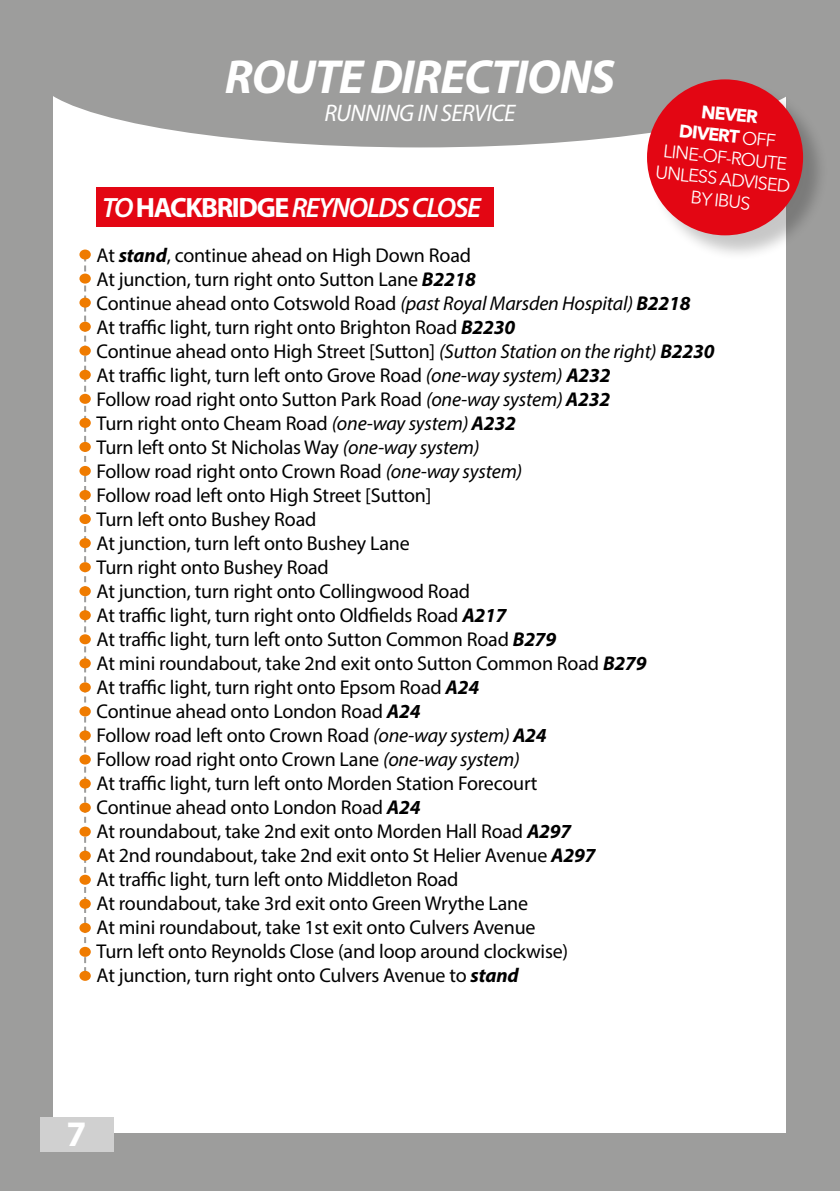
<style>
.page{position:relative;width:840px;height:1191px;background:#fff}
.page>*{position:absolute;margin:0;border:0;box-sizing:border-box;transform-origin:0 0}
.t1{font:italic 700 48px "Myriad Pro";letter-spacing:-.025em;color:#fff}
.t2{font:700 36px "Myriad Pro";color:#fff}
.t3{font:italic 600 28px "Myriad Pro";letter-spacing:-.05em;color:#fff}
.t4{font:italic 24px "Myriad Pro";letter-spacing:-.025em;color:#fff}
.t5{font:20px/24px "Myriad Pro";letter-spacing:-.01em;color:#000}
.t6{font:18px/21.6px "Avenir Next LT Pro";color:#fff;text-align:center}
.s1{font-weight:700}
.s2{font-weight:700;font-style:italic}
.s3{font-style:italic}
.s4{font-weight:700;font-style:normal}
</style>
<div class="page">
<div style="left:0;top:0;width:839px;height:1191px;background:#9d9d9c"></div>
<div style="left:54px;top:58px;width:731px;height:1074px;background:#fff"></div>
<div style="left:35px;top:0;width:769px;height:147px;background:#9d9d9c;border-radius:50%"></div>
<div style="left:40px;top:1117px;width:73px;height:34px;background:#d0d0d0"></div>
<div style="left:648px;top:82px;width:180px;height:180px;background:#000;opacity:.22"></div>
<div style="left:646px;top:79px;width:156px;height:156px;background:#e30613;border-radius:50%"></div>
<svg style="left:84px;top:259px;width:2px;height:711px"></svg>
<div style="left:79px;top:249px;width:12px;height:10px;background:#ef7b00;border-radius:50%"></div>
<div style="left:79px;top:273px;width:12px;height:11px;background:#ef7b00;border-radius:50%"></div>
<div style="left:79px;top:298px;width:12px;height:10px;background:#ef7b00;border-radius:50%"></div>
<div style="left:79px;top:322px;width:12px;height:10px;background:#ef7b00;border-radius:50%"></div>
<div style="left:79px;top:346px;width:12px;height:10px;background:#ef7b00;border-radius:50%"></div>
<div style="left:79px;top:370px;width:12px;height:10px;background:#ef7b00;border-radius:50%"></div>
<div style="left:79px;top:394px;width:12px;height:10px;background:#ef7b00;border-radius:50%"></div>
<div style="left:79px;top:418px;width:12px;height:10px;background:#ef7b00;border-radius:50%"></div>
<div style="left:79px;top:442px;width:12px;height:10px;background:#ef7b00;border-radius:50%"></div>
<div style="left:79px;top:466px;width:12px;height:10px;background:#ef7b00;border-radius:50%"></div>
<div style="left:79px;top:490px;width:12px;height:10px;background:#ef7b00;border-radius:50%"></div>
<div style="left:79px;top:514px;width:12px;height:10px;background:#ef7b00;border-radius:50%"></div>
<div style="left:79px;top:538px;width:12px;height:10px;background:#ef7b00;border-radius:50%"></div>
<div style="left:79px;top:562px;width:12px;height:10px;background:#ef7b00;border-radius:50%"></div>
<div style="left:79px;top:586px;width:12px;height:10px;background:#ef7b00;border-radius:50%"></div>
<div style="left:79px;top:610px;width:12px;height:10px;background:#ef7b00;border-radius:50%"></div>
<div style="left:79px;top:634px;width:12px;height:10px;background:#ef7b00;border-radius:50%"></div>
<div style="left:79px;top:658px;width:12px;height:10px;background:#ef7b00;border-radius:50%"></div>
<div style="left:79px;top:682px;width:12px;height:10px;background:#ef7b00;border-radius:50%"></div>
<div style="left:79px;top:706px;width:12px;height:10px;background:#ef7b00;border-radius:50%"></div>
<div style="left:79px;top:730px;width:12px;height:10px;background:#ef7b00;border-radius:50%"></div>
<div style="left:79px;top:754px;width:12px;height:10px;background:#ef7b00;border-radius:50%"></div>
<div style="left:79px;top:778px;width:12px;height:10px;background:#ef7b00;border-radius:50%"></div>
<div style="left:79px;top:802px;width:12px;height:10px;background:#ef7b00;border-radius:50%"></div>
<div style="left:79px;top:826px;width:12px;height:10px;background:#ef7b00;border-radius:50%"></div>
<div style="left:79px;top:850px;width:12px;height:10px;background:#ef7b00;border-radius:50%"></div>
<div style="left:79px;top:874px;width:12px;height:10px;background:#ef7b00;border-radius:50%"></div>
<div style="left:79px;top:898px;width:12px;height:10px;background:#ef7b00;border-radius:50%"></div>
<div style="left:79px;top:923px;width:12px;height:10px;background:#ef7b00;border-radius:50%"></div>
<svg style="left:79px;top:946px;width:12px;height:11px"></svg>
<div style="left:79px;top:970px;width:12px;height:10px;background:#ef7b00;border-radius:50%"></div>
<div style="left:96px;top:187px;width:397px;height:40px;background:#e30613"></div>
<h1 class="t1" style="left:225px;top:45px;width:391px">ROUTE DIRECTIONS</h1>
<p class="t4" style="left:324px;top:98px;width:192px">RUNNING IN SERVICE</p>
<p class="t6" style="left:663px;top:96px;width:137px;rotate:6deg"><span class="s1">NEVER<br>DIVERT</span> OFF<br>LINE-OF-ROUTE<br>UNLESS ADVISED<br>BY IBUS</p>
<p class="t5" style="left:96px;top:243px;width:619px">At <span class="s2">stand</span>, continue ahead on High Down Road<br>At junction, turn right onto Sutton Lane <span class="s2">B2218<br></span>Continue ahead onto Cotswold Road <span class="s3">(past Royal Marsden Hospital)</span> <span class="s2">B2218<br></span>At traffic light, turn right onto Brighton Road <span class="s2">B2230<br></span>Continue ahead onto High Street [Sutton] <span class="s3">(Sutton Station on the right)</span> <span class="s2">B2230<br></span>At traffic light, turn left onto Grove Road <span class="s3">(one-way system)</span> <span class="s2">A232<br></span>Follow road right onto Sutton Park Road <span class="s3">(one-way system)</span> <span class="s2">A232<br></span>Turn right onto Cheam Road <span class="s3">(one-way system)</span> <span class="s2">A232<br></span>Turn left onto St Nicholas Way <span class="s3">(one-way system)<br></span>Follow road right onto Crown Road <span class="s3">(one-way system)<br></span>Follow road left onto High Street [Sutton]<br>Turn left onto Bushey Road<br>At junction, turn left onto Bushey Lane<br>Turn right onto Bushey Road<br>At junction, turn right onto Collingwood Road<br>At traffic light, turn right onto Oldfields Road <span class="s2">A217<br></span>At traffic light, turn left onto Sutton Common Road <span class="s2">B279<br></span>At mini roundabout, take 2nd exit onto Sutton Common Road <span class="s2">B279<br></span>At traffic light, turn right onto Epsom Road <span class="s2">A24<br></span>Continue ahead onto London Road <span class="s2">A24<br></span>Follow road left onto Crown Road <span class="s3">(one-way system)</span> <span class="s2">A24<br></span>Follow road right onto Crown Lane <span class="s3">(one-way system)<br></span>At traffic light, turn left onto Morden Station Forecourt<br>Continue ahead onto London Road <span class="s2">A24<br></span>At roundabout, take 2nd exit onto Morden Hall Road <span class="s2">A297<br></span>At 2nd roundabout, take 2nd exit onto St Helier Avenue <span class="s2">A297<br></span>At traffic light, turn left onto Middleton Road<br>At roundabout, take 3rd exit onto Green Wrythe Lane<br>At mini roundabout, take 1st exit onto Culvers Avenue<br>Turn left onto Reynolds Close (and loop around clockwise)<br>At junction, turn right onto Culvers Avenue to <span class="s2">stand</span></p>
<h3 class="t3" style="left:102px;top:190px;width:380px">TO <span class="s4">HACKBRIDGE</span> REYNOLDS CLOSE</h3>
<h2 class="t2" style="left:67px;top:1110px;width:21px">7</h2>
</div>
